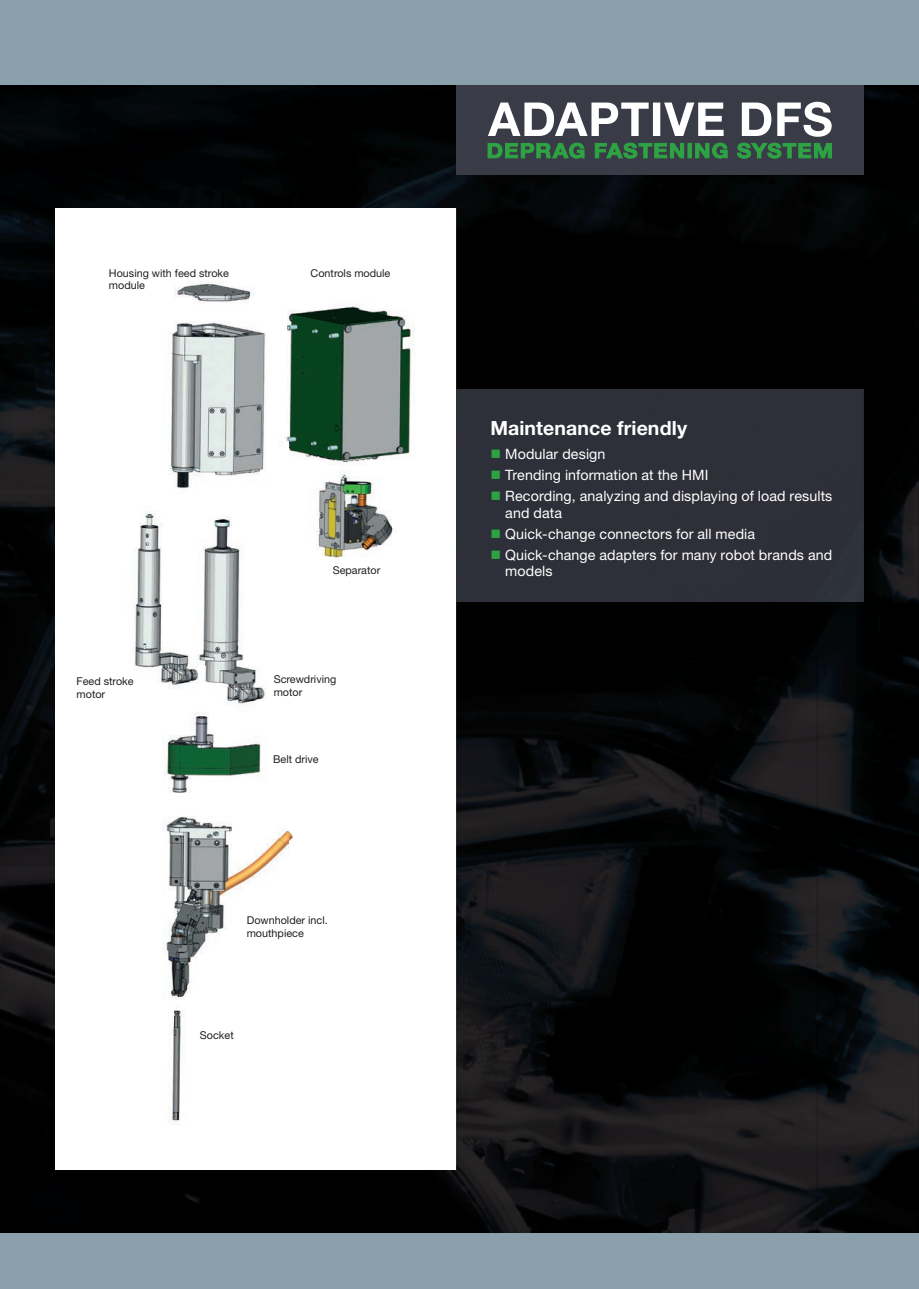
<style>
.page{position:relative;width:919px;height:1289px;background:#fff}
.page>*{position:absolute;margin:0;border:0;box-sizing:border-box;transform-origin:0 0}
.t1{font:700 19.5px "Helvetica Neue LT Std";letter-spacing:.005em;color:#fff}
.t2{font:14.25px/16.5px "Helvetica Neue LT Std";letter-spacing:.005em;color:#fff}
.t3{font:10.8px/12.9px "Helvetica Neue LT Std";color:#231f20}
.s1{color:#2da343}
</style>
<div class="page">
<div style="left:0;top:85px;width:612px;height:129px;background:#000304"></div>
<div style="left:612px;top:85px;width:306px;height:344px;background:#000"></div>
<img style="left:0;top:214px;width:101px;height:1019px">
<div style="left:456px;top:214px;width:157px;height:175px;background:#000"></div>
<img style="left:408px;top:602px;width:51px;height:631px">
<img style="left:817px;top:429px;width:101px;height:804px">
<img style="left:459px;top:602px;width:358px;height:631px">
<div style="left:101px;top:1170px;width:307px;height:63px;background:#000"></div>
<div style="left:0;top:0;width:918px;height:85px;background:#8aa1ac"></div>
<div style="left:0;top:1233px;width:918px;height:55px;background:#8aa1ac"></div>
<div style="left:55px;top:208px;width:401px;height:961px;background:#fff"></div>
<div style="left:456px;top:389px;width:407px;height:213px;background:#2d2f39"></div>
<img style="left:134px;top:282px;width:281px;height:842px">
<div style="left:456px;top:85px;width:407px;height:90px;background:#393b47"></div>
<svg style="left:487px;top:143px;width:344px;height:15px"></svg>
<svg style="left:488px;top:102px;width:343px;height:35px"></svg>
<p class="t3" style="left:109px;top:266px;width:121px">Housing with feed stroke module</p>
<p class="t3" style="left:310px;top:266px;width:81px">Controls module</p>
<p class="t3" style="left:333px;top:563px;width:49px">Separator</p>
<p class="t3" style="left:77px;top:674px;width:58px">Feed stroke motor</p>
<p class="t3" style="left:274px;top:672px;width:64px">Screwdriving motor</p>
<p class="t3" style="left:273px;top:752px;width:47px">Belt drive</p>
<p class="t3" style="left:247px;top:914px;width:82px">Downholder incl. mouthpiece</p>
<p class="t3" style="left:200px;top:1028px;width:35px">Socket</p>
<h1 class="t1" style="left:490px;top:416px;width:198px">Maintenance friendly</h1>
<p class="t2" style="left:490px;top:445px;width:117px"><span class="s1">■</span> Modular design</p>
<p class="t2" style="left:490px;top:466px;width:219px"><span class="s1">■</span> Trending information at the HMI</p>
<p class="t2" style="left:505px;top:487px;width:328px;text-indent:-15px"><span class="s1">■</span> Recording, analyzing and displaying of load results and data</p>
<p class="t2" style="left:490px;top:525px;width:266px"><span class="s1">■</span> Quick-change connectors for all media</p>
<p class="t2" style="left:505px;top:546px;width:328px;text-indent:-15px"><span class="s1">■</span> Quick-change adapters for many robot brands and models</p>
</div>
